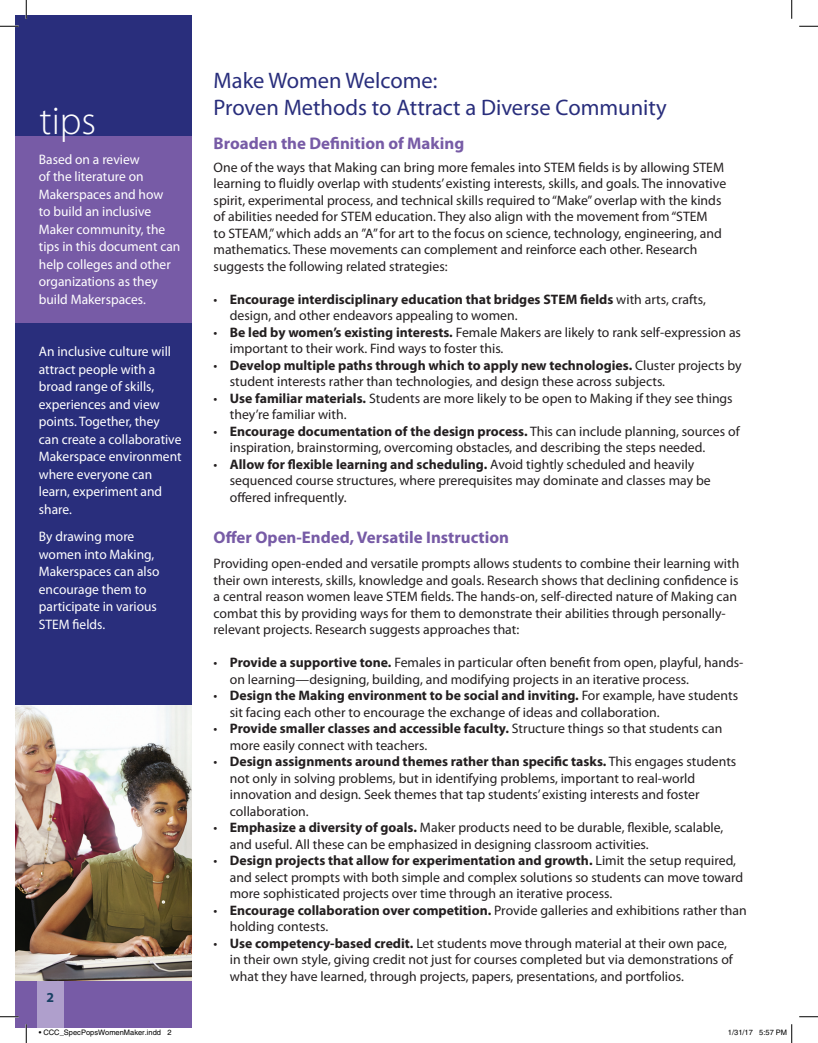
<style>
.page{position:relative;width:818px;height:1043px;background:#fff}
.page>*{position:absolute;margin:0;border:0;box-sizing:border-box;transform-origin:0 0}
.t1{font:300 40px "Myriad Pro";color:#fff}
.t2{font:22.5px/27px "Myriad Pro";color:#292e7c}
.t3{font:700 16.88px "Myriad Pro";color:#775ba6}
.t4{font:13.75px/16.5px "Myriad Pro";color:#231f20}
.t5{font:13.75px/17.5px "Myriad Pro";color:#fff}
.t6{font:700 13.75px "Myriad Pro";color:#184063}
.t7{font:7.5px "Helvetica";color:#000}
.s1{font-weight:700}
</style>
<div class="page">
<div style="left:15px;top:15px;width:177px;height:1013px;background:#292e7c"></div>
<div style="left:15px;top:980px;width:177px;height:48px;background:#775ba6"></div>
<div style="left:37px;top:980px;width:27px;height:48px;background:#af9fcc"></div>
<div style="left:15px;top:136px;width:177px;height:186px;background:#775ba6"></div>
<img style="left:15px;top:705px;width:177px;height:275px">
<svg style="left:0;top:25px;width:19px;height:2px"></svg>
<svg style="left:799px;top:25px;width:19px;height:2px"></svg>
<svg style="left:0;top:1016px;width:19px;height:1px"></svg>
<svg style="left:799px;top:1016px;width:19px;height:1px"></svg>
<svg style="left:25px;top:0;width:2px;height:19px"></svg>
<svg style="left:25px;top:1024px;width:2px;height:18px"></svg>
<svg style="left:791px;top:0;width:1px;height:19px"></svg>
<svg style="left:791px;top:1024px;width:1px;height:18px"></svg>
<h1 class="t1" style="left:40px;top:97px;width:58px">tips</h1>
<p class="t5" style="left:39px;top:150px;width:143px">Based on a review<br>of the literature on<br>Makerspaces and how<br>to build an inclusive<br>Maker community, the tips in this document can help colleges and other organizations as they build Makerspaces.</p>
<p class="t5" style="left:39px;top:342px;width:144px">An inclusive culture will attract people with a broad range of skills, experiences and view points. Together, they can create a collaborative<br>Makerspace environment where everyone can learn, experiment and share.</p>
<p class="t5" style="left:39px;top:527px;width:122px">By drawing more women into Making,<br>Makerspaces can also encourage them to participate in various<br>STEM fields.</p>
<p class="t6" style="left:46px;top:988px;width:9px">2</p>
<h2 class="t2" style="left:213px;top:67px;width:454px">Make Women Welcome:<br>Proven Methods to Attract a Diverse Community</h2>
<p class="t3" style="left:213px;top:132px;width:252px">Broaden the Definition of Making</p>
<p class="t4" style="left:213px;top:159px;width:514px">One of the ways that Making can bring more females into STEM fields is by allowing STEM learning to fluidly overlap with students’ existing interests, skills, and goals. The innovative spirit, experimental process, and technical skills required to “Make” overlap with the kinds of abilities needed for STEM education. They also align with the movement from “STEM<br>to STEAM,” which adds an ”A” for art to the focus on science, technology, engineering, and mathematics. These movements can complement and reinforce each other. Research suggests the following related strategies:</p>
<p class="t4" style="left:230px;top:291px;width:477px;text-indent:-16px">• <span class="s1">Encourage interdisciplinary education that bridges STEM fields</span> with arts, crafts, design, and other endeavors appealing to women.</p>
<p class="t4" style="left:230px;top:324px;width:512px;text-indent:-16px">• <span class="s1">Be led by women’s existing interests.</span> Female Makers are likely to rank self-expression as important to their work. Find ways to foster this.</p>
<p class="t4" style="left:230px;top:357px;width:513px;text-indent:-16px">• <span class="s1">Develop multiple paths through which to apply new technologies.</span> Cluster projects by student interests rather than technologies, and design these across subjects.</p>
<p class="t4" style="left:230px;top:390px;width:504px;text-indent:-16px">• <span class="s1">Use familiar materials.</span> Students are more likely to be open to Making if they see things they’re familiar with.</p>
<p class="t4" style="left:230px;top:423px;width:511px;text-indent:-16px">• <span class="s1">Encourage documentation of the design process.</span> This can include planning, sources of inspiration, brainstorming, overcoming obstacles, and describing the steps needed.</p>
<p class="t4" style="left:230px;top:456px;width:482px;text-indent:-16px">• <span class="s1">Allow for flexible learning and scheduling.</span> Avoid tightly scheduled and heavily sequenced course structures, where prerequisites may dominate and classes may be offered infrequently.</p>
<p class="t3" style="left:213px;top:526px;width:297px">Offer Open-Ended, Versatile Instruction</p>
<p class="t4" style="left:213px;top:555px;width:527px">Providing open-ended and versatile prompts allows students to combine their learning with their own interests, skills, knowledge and goals. Research shows that declining confidence is a central reason women leave STEM fields. The hands-on, self-directed nature of Making can combat this by providing ways for them to demonstrate their abilities through personally&shy;relevant projects. Research suggests approaches that:</p>
<p class="t4" style="left:230px;top:654px;width:515px;text-indent:-16px">• <span class="s1">Provide a supportive tone.</span> Females in particular often benefit from open, playful, hands&shy;on learning—designing, building, and modifying projects in an iterative process.</p>
<p class="t4" style="left:230px;top:687px;width:509px;text-indent:-16px">• <span class="s1">Design the Making environment to be social and inviting.</span> For example, have students sit facing each other to encourage the exchange of ideas and collaboration.</p>
<p class="t4" style="left:230px;top:720px;width:494px;text-indent:-16px">• <span class="s1">Provide smaller classes and accessible faculty.</span> Structure things so that students can more easily connect with teachers.</p>
<p class="t4" style="left:230px;top:753px;width:508px;text-indent:-16px">• <span class="s1">Design assignments around themes rather than specific tasks.</span> This engages students not only in solving problems, but in identifying problems, important to real-world innovation and design. Seek themes that tap students’ existing interests and foster collaboration.</p>
<p class="t4" style="left:230px;top:819px;width:495px;text-indent:-16px">• <span class="s1">Emphasize a diversity of goals.</span> Maker products need to be durable, flexible, scalable, and useful. All these can be emphasized in designing classroom activities.</p>
<p class="t4" style="left:230px;top:852px;width:515px;text-indent:-16px">• <span class="s1">Design projects that allow for experimentation and growth.</span> Limit the setup required, and select prompts with both simple and complex solutions so students can move toward more sophisticated projects over time through an iterative process.</p>
<p class="t4" style="left:230px;top:901px;width:518px;text-indent:-16px">• <span class="s1">Encourage collaboration over competition.</span> Provide galleries and exhibitions rather than holding contests.</p>
<p class="t4" style="left:230px;top:934px;width:504px;text-indent:-16px">• <span class="s1">Use competency-based credit.</span> Let students move through material at their own pace, in their own style, giving credit not just for courses completed but via demonstrations of what they have learned, through projects, papers, presentations, and portfolios.</p>
<p class="t7" style="left:39px;top:1028px;width:134px">• CCC_SpecPopsWomenMaker.indd 2</p>
<p class="t7" style="left:728px;top:1028px;width:61px">1/31/17 5:57 PM</p>
</div>
